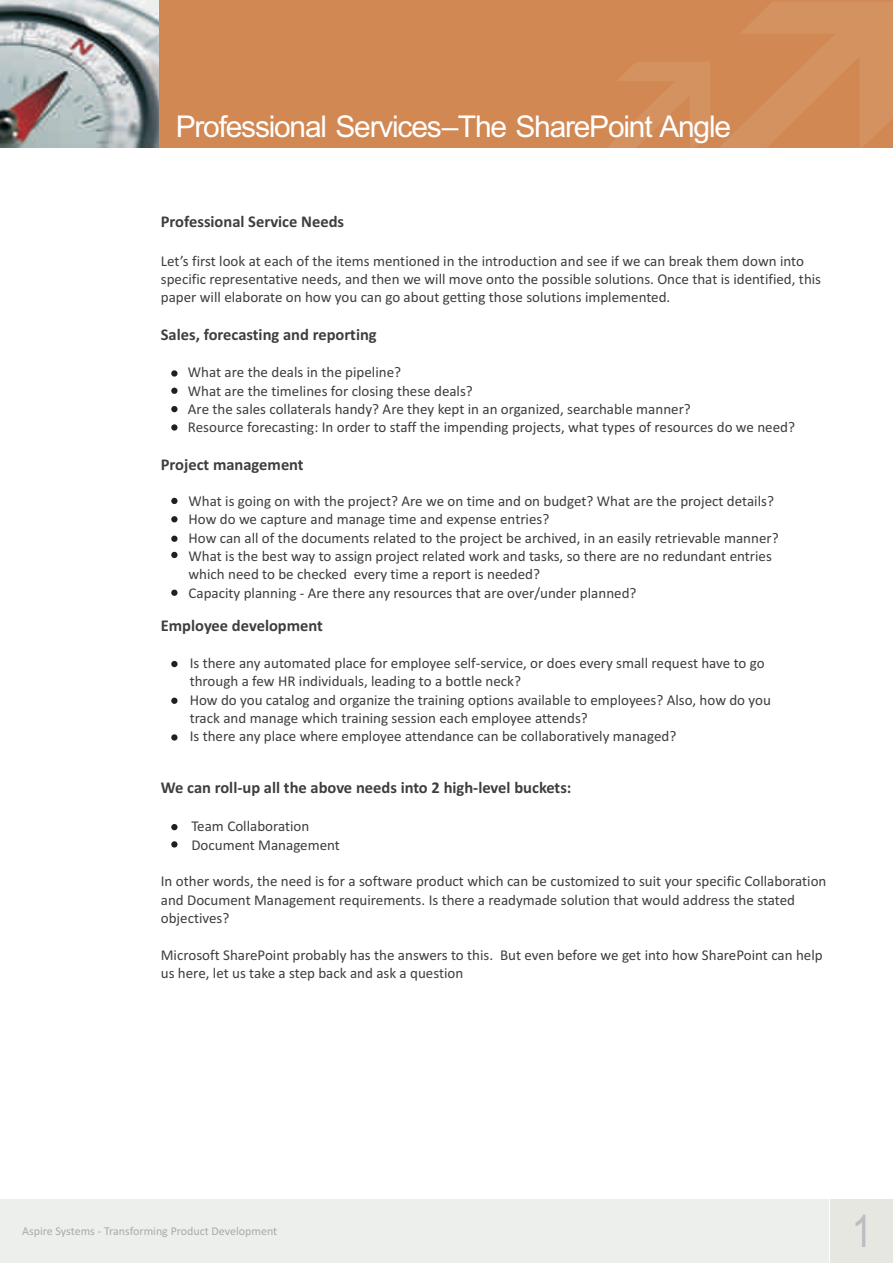
<style>
.page{position:relative;width:893px;height:1263px;background:#fff}
.page>*{position:absolute;margin:0;border:0;box-sizing:border-box;transform-origin:0 0}
.t1{font:45px "Arial Narrow";color:#bcbdc0}
.t2{font:30px "Arial";letter-spacing:-.04em;color:#fff}
.t3{font:700 16.5px "Calibri";color:#3e3e3f}
.t4{font:15px/18.3px "Calibri";color:#3e3e3f}
.t5{font:12px "Calibri";color:#a8a9ad}
</style>
<div class="page">
<img style="left:0;top:0;width:158px;height:148px">
<div style="left:0;top:1199px;width:893px;height:64px;background:#edefed"></div>
<div style="left:160px;top:0;width:733px;height:148px;background:#d18853"></div>
<svg style="left:607px;top:2px;width:286px;height:146px"></svg>
<div style="left:829px;top:1199px;width:64px;height:64px;background:#e6e7e0"></div>
<hr style="left:829px;top:1199px;width:1px;height:64px;background:#fff">
<svg style="left:171px;top:370px;width:7px;height:7px"></svg>
<div style="left:171px;top:388px;width:7px;height:6px;background:#231f20;border-radius:50%"></div>
<div style="left:171px;top:406px;width:7px;height:6px;background:#231f20;border-radius:50%"></div>
<svg style="left:171px;top:424px;width:7px;height:7px"></svg>
<div style="left:171px;top:498px;width:7px;height:6px;background:#231f20;border-radius:50%"></div>
<div style="left:171px;top:516px;width:7px;height:6px;background:#231f20;border-radius:50%"></div>
<div style="left:171px;top:536px;width:7px;height:6px;background:#231f20;border-radius:50%"></div>
<div style="left:171px;top:552px;width:7px;height:6px;background:#231f20;border-radius:50%"></div>
<div style="left:171px;top:590px;width:7px;height:6px;background:#231f20;border-radius:50%"></div>
<div style="left:171px;top:661px;width:7px;height:6px;background:#231f20;border-radius:50%"></div>
<div style="left:171px;top:698px;width:7px;height:6px;background:#231f20;border-radius:50%"></div>
<svg style="left:171px;top:734px;width:7px;height:7px"></svg>
<div style="left:171px;top:824px;width:7px;height:6px;background:#231f20;border-radius:50%"></div>
<div style="left:171px;top:841px;width:7px;height:6px;background:#231f20;border-radius:50%"></div>
<h2 class="t2" style="left:176px;top:115px;width:557px">Professional Services –The SharePoint Angle</h2>
<p class="t3" style="left:161px;top:214px;width:185px">Professional Service Needs</p>
<p class="t4" style="left:161px;top:253px;width:662px">Let’s first look at each of the items mentioned in the introduction and see if we can break them down into specific representative needs, and then we will move onto the possible solutions. Once that is identified, this paper will elaborate on how you can go about getting those solutions implemented.</p>
<p class="t3" style="left:161px;top:328px;width:217px">Sales, forecasting and reporting</p>
<p class="t4" style="left:188px;top:364px;width:609px">What are the deals in the pipeline?<br>What are the timelines for closing these deals?<br>Are the sales collaterals handy? Are they kept in an organized, searchable manner?<br>Resource forecasting: In order to staff the impending projects, what types of resources do we need?</p>
<p class="t3" style="left:161px;top:458px;width:144px">Project management</p>
<p class="t4" style="left:189px;top:493px;width:592px">What is going on with the project? Are we on time and on budget? What are the project details?<br>How do we capture and manage time and expense entries?<br>How can all of the documents related to the project be archived, in an easily retrievable manner?<br>What is the best way to assign project related work and tasks, so there are no redundant entries which need to be checked every time a report is needed?<br>Capacity planning - Are there any resources that are over/under planned?</p>
<p class="t3" style="left:161px;top:619px;width:164px">Employee development</p>
<p class="t4" style="left:190px;top:655px;width:583px">Is there any automated place for employee self-service, or does every small request have to go through a few HR individuals, leading to a bottle neck?<br>How do you catalog and organize the training options available to employees? Also, how do you track and manage which training session each employee attends?<br>Is there any place where employee attendance can be collaboratively managed?</p>
<p class="t3" style="left:161px;top:780px;width:412px">We can roll-up all the above needs into 2 high-level buckets:</p>
<p class="t4" style="left:191px;top:818px;width:150px">Team Collaboration<br>Document Management</p>
<p class="t4" style="left:161px;top:873px;width:667px">In other words, the need is for a software product which can be customized to suit your specific Collaboration and Document Management requirements. Is there a readymade solution that would address the stated objectives?</p>
<p class="t4" style="left:161px;top:947px;width:663px">Microsoft SharePoint probably has the answers to this. But even before we get into how SharePoint can help us here, let us take a step back and ask a question</p>
<p class="t5" style="left:22px;top:1226px;width:257px">Aspire Systems - Transforming Product Development</p>
<h1 class="t1" style="left:852px;top:1214px;width:22px">1</h1>
</div>
